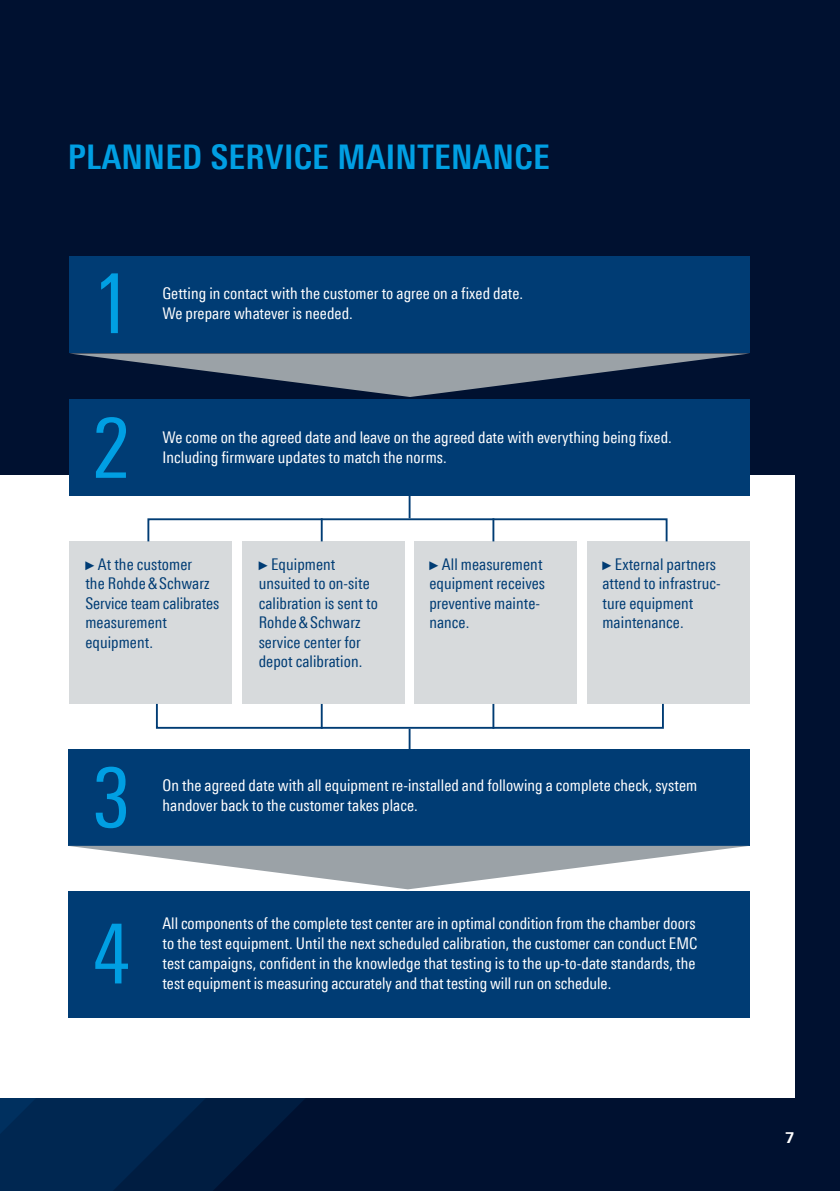
<style>
.page{position:relative;width:840px;height:1191px;background:#fff}
.page>*{position:absolute;margin:0;border:0;box-sizing:border-box;transform-origin:0 0}
.t1{font:84px/144.6px "Linotype Univers 420 Cn";color:#009fe3}
.t2{font:700 34px "Linotype Univers 620 Cn";letter-spacing:.01em;color:#009fe3}
.t3{font:16.2px/20px "Linotype Univers 420 Cn";letter-spacing:.005em;color:#fff}
.t4{font:16.2px/19.4px "Linotype Univers 420 Cn";letter-spacing:.005em;color:#003c74}
.t5{font:700 15px "Linotype Univers 630";color:#fff}
.s1{font-family:"Arial Narrow";font-size:12.6px}
</style>
<div class="page">
<div style="left:0;top:0;width:839px;height:1191px;background:#001130"></div>
<svg style="left:0;top:1097px;width:285px;height:94px;background:#012248"></svg>
<svg style="left:0;top:1097px;width:115px;height:37px;background:#062e57"></svg>
<div style="left:0;top:475px;width:794px;height:622px;background:#fff"></div>
<div style="left:68px;top:749px;width:681px;height:97px;background:#003c74"></div>
<div style="left:68px;top:891px;width:681px;height:127px;background:#003c74"></div>
<div style="left:69px;top:400px;width:680px;height:96px;background:#003c74"></div>
<div style="left:69px;top:256px;width:680px;height:97px;background:#003c74"></div>
<div style="left:69px;top:541px;width:163px;height:163px;background:#d7dadc"></div>
<div style="left:241px;top:541px;width:163px;height:163px;background:#d7dadc"></div>
<div style="left:414px;top:541px;width:162px;height:163px;background:#d7dadc"></div>
<div style="left:586px;top:541px;width:163px;height:163px;background:#d7dadc"></div>
<svg style="left:70px;top:353px;width:679px;height:44px"></svg>
<svg style="left:70px;top:846px;width:678px;height:43px"></svg>
<div style="left:147px;top:518px;width:520px;height:24px;border:2px solid #003c74"></div>
<hr style="left:408px;top:495px;width:2px;height:23px;background:#003c74">
<hr style="left:320px;top:518px;width:2px;height:23px;background:#003c74">
<hr style="left:492px;top:518px;width:2px;height:23px;background:#003c74">
<div style="left:156px;top:703px;width:507px;height:25px;border:2px solid #003c74"></div>
<hr style="left:408px;top:728px;width:2px;height:21px;background:#003c74">
<hr style="left:320px;top:704px;width:2px;height:24px;background:#003c74">
<hr style="left:492px;top:704px;width:2px;height:24px;background:#003c74">
<h2 class="t2" style="left:68px;top:137px;width:483px">PLANNED SERVICE MAINTENANCE</h2>
<h1 class="t1" style="left:92px;top:230px;width:39px">1<br>2</h1>
<p class="t3" style="left:162px;top:283px;width:362px">Getting in contact with the customer to agree on a fixed date.<br>We prepare whatever is needed.</p>
<p class="t3" style="left:162px;top:427px;width:510px">We come on the agreed date and leave on the agreed date with everything being fixed.<br>Including firmware updates to match the norms.</p>
<p class="t4" style="left:85px;top:554px;width:135px"><span class="s1">►</span>At the customer<br>the Rohde&amp;Schwarz<br>Service team calibrates measurement equipment.</p>
<p class="t4" style="left:258px;top:554px;width:121px"><span class="s1">►</span>Equipment unsuited to on-site calibration is sent to<br>Rohde&amp;Schwarz service center for depot calibration.</p>
<p class="t4" style="left:429px;top:554px;width:117px"><span class="s1">►</span>All measurement equipment receives preventive mainte&shy;nance.</p>
<p class="t4" style="left:602px;top:554px;width:120px"><span class="s1">►</span>External partners attend to infrastruc&shy;ture equipment maintenance.</p>
<h1 class="t1" style="left:92px;top:719px;width:39px;line-height:156px">3<br>4</h1>
<p class="t3" style="left:162px;top:775px;width:536px">On the agreed date with all equipment re-installed and following a complete check, system handover back to the customer takes place.</p>
<p class="t3" style="left:162px;top:913px;width:536px;text-align:justify">All components of the complete test center are in optimal condition from the chamber doors to the test equipment. Until the next scheduled calibration, the customer can conduct EMC test campaigns, confident in the knowledge that testing is to the up-to-date standards, the test equipment is measuring accurately and that testing will run on schedule.</p>
<p class="t5" style="left:784px;top:1128px;width:11px">7</p>
</div>
